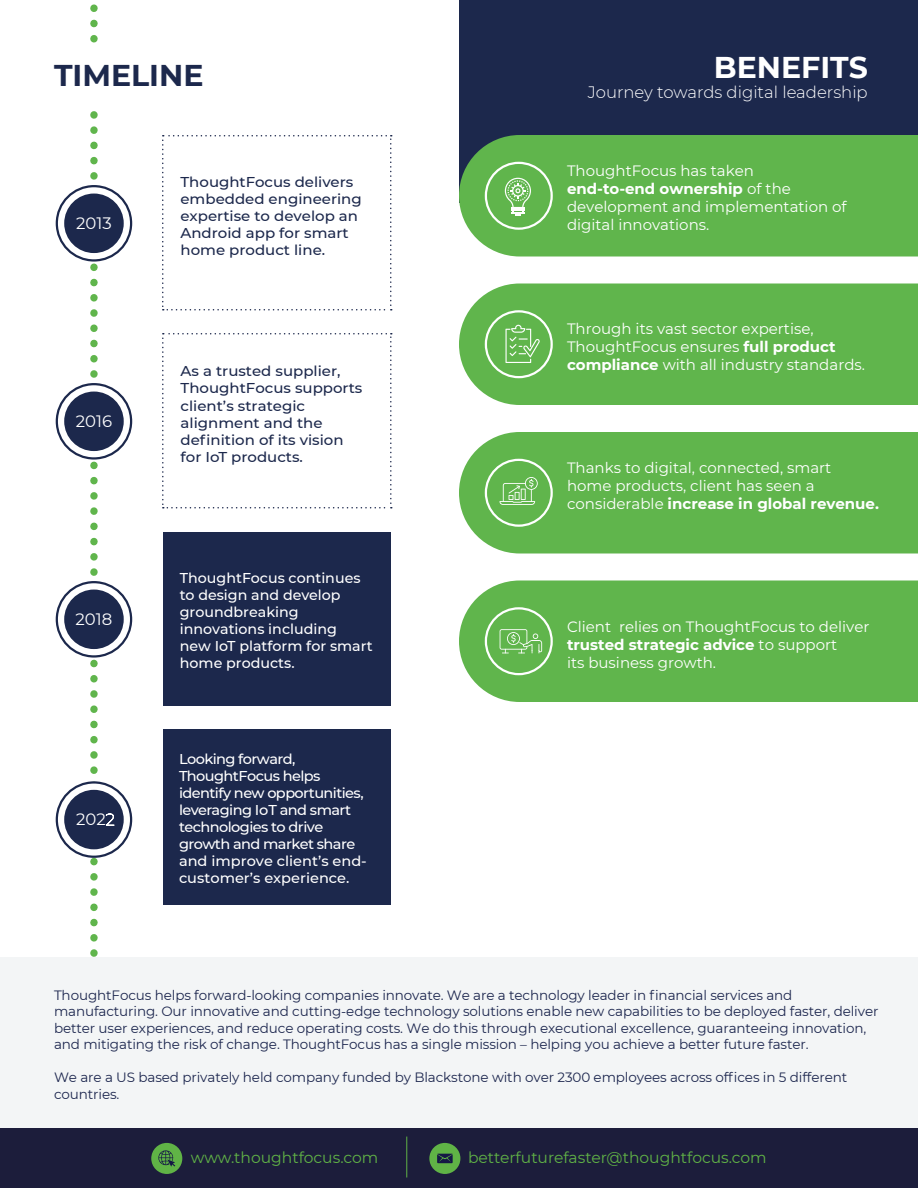
<style>
.page{position:relative;width:918px;height:1188px;background:#fff}
.page>*{position:absolute;margin:0;border:0;box-sizing:border-box;transform-origin:0 0}
.t1{font:700 30px "Montserrat";color:#1c284c}
.t2{font:700 30px "Montserrat";color:#fff}
.t3{font:300 16.5px "Montserrat";color:#fff}
.t4{font:16.5px "Montserrat";color:#fff}
.t5{font:15.6px "Montserrat";color:#60b346}
.t6{font:15px/18px "Montserrat";color:#fff}
.t7{font:500 14.25px/17.1px "Montserrat";color:#1c284c;scale:1.05 1}
.t8{font:500 14.25px/17.1px "Montserrat";letter-spacing:-.04em;color:#fff}
.t9{font:500 14.25px/17.1px "Montserrat";color:#fff}
.t10{font:13.5px/16.5px "Montserrat";letter-spacing:-.01em;color:#1c264e}
.s1{font-weight:100}
.s2{font-weight:700}
</style>
<div class="page">
<div style="left:460px;top:0;width:458px;height:202px;background:#1c284c"></div>
<svg style="left:90px;top:4px;width:8px;height:953px"></svg>
<div style="left:54px;top:49px;width:364px;height:61px;background:#fff"></div>
<div style="left:459px;top:135px;width:459px;height:121px;background:#60b54c"></div>
<div style="left:459px;top:284px;width:459px;height:121px;background:#60b54c"></div>
<div style="left:459px;top:432px;width:459px;height:122px;background:#60b54c"></div>
<div style="left:459px;top:580px;width:459px;height:122px;background:#60b54c"></div>
<div style="left:485px;top:162px;width:68px;height:68px;border:2px solid #fff;border-radius:50%"></div>
<div style="left:485px;top:310px;width:68px;height:68px;border:2px solid #fff;border-radius:50%"></div>
<div style="left:485px;top:459px;width:68px;height:68px;border:2px solid #fff;border-radius:50%"></div>
<div style="left:485px;top:607px;width:68px;height:68px;border:2px solid #fff;border-radius:50%"></div>
<svg style="left:162px;top:135px;width:230px;height:175px"></svg>
<svg style="left:57px;top:186px;width:74px;height:74px"></svg>
<div style="left:56px;top:185px;width:76px;height:77px;border:2px solid #1c284c;border-radius:50%"></div>
<div style="left:64px;top:194px;width:60px;height:59px;background:#1c284c;border-radius:50%"></div>
<svg style="left:162px;top:333px;width:230px;height:175px"></svg>
<svg style="left:57px;top:384px;width:74px;height:74px"></svg>
<div style="left:56px;top:383px;width:76px;height:77px;border:2px solid #1c284c;border-radius:50%"></div>
<div style="left:64px;top:392px;width:60px;height:59px;background:#1c284c;border-radius:50%"></div>
<div style="left:163px;top:532px;width:228px;height:174px;background:#1c284c"></div>
<svg style="left:57px;top:582px;width:74px;height:74px"></svg>
<div style="left:56px;top:581px;width:76px;height:77px;border:2px solid #1c284c;border-radius:50%"></div>
<div style="left:64px;top:590px;width:60px;height:59px;background:#1c284c;border-radius:50%"></div>
<div style="left:163px;top:729px;width:228px;height:175px;background:#1c284c"></div>
<svg style="left:57px;top:782px;width:74px;height:75px"></svg>
<div style="left:56px;top:781px;width:76px;height:77px;border:2px solid #1c284c;border-radius:50%"></div>
<div style="left:64px;top:790px;width:60px;height:59px;background:#1c284c;border-radius:50%"></div>
<svg style="left:105px;top:813px;width:10px;height:13px"></svg>
<svg style="left:505px;top:178px;width:26px;height:38px"></svg>
<svg style="left:506px;top:325px;width:34px;height:38px"></svg>
<svg style="left:499px;top:477px;width:39px;height:28px"></svg>
<svg style="left:500px;top:629px;width:42px;height:25px"></svg>
<div style="left:0;top:957px;width:918px;height:231px;background:#f3f5f6"></div>
<div style="left:0;top:1129px;width:918px;height:59px;background:#1c1d3b"></div>
<div style="left:151px;top:1143px;width:31px;height:31px;background:#60b346;border-radius:50%"></div>
<svg style="left:158px;top:1150px;width:17px;height:17px"></svg>
<div style="left:429px;top:1143px;width:31px;height:31px;background:#60b346;border-radius:50%"></div>
<svg style="left:437px;top:1154px;width:16px;height:9px"></svg>
<hr style="left:406px;top:1137px;width:1px;height:40px;background:#60b346">
<h1 class="t1" style="left:54px;top:53px;width:151px">TIMELINE</h1>
<h1 class="t2" style="left:714px;top:46px;width:156px">BENEFITS</h1>
<p class="t3" style="left:588px;top:81px;width:282px">Journey towards digital leadership</p>
<p class="t4" style="left:76px;top:212px;width:37px">2013</p>
<p class="t4" style="left:76px;top:410px;width:38px">2016</p>
<p class="t4" style="left:76px;top:608px;width:38px">2018</p>
<p class="t4" style="left:76px;top:808px;width:40px">202<span class="s1">2</span></p>
<p class="t7" style="left:181px;top:173px;width:174px">ThoughtFocus delivers embedded engineering expertise to develop an<br>Android app for smart home product line.</p>
<p class="t7" style="left:181px;top:362px;width:175px">As a trusted supplier,<br>ThoughtFocus supports client’s strategic alignment and the definition of its vision for IoT products.</p>
<p class="t9" style="left:180px;top:569px;width:194px">ThoughtFocus continues to design and develop groundbreaking innovations including<br>new IoT platform for smart home products.</p>
<p class="t8" style="left:179px;top:749px;width:189px">Looking forward,<br>ThoughtFocus helps identify new opportunities, leveraging IoT and smart technologies to drive growth and market share and improve client’s end&shy;customer’s experience.</p>
<p class="t6" style="left:567px;top:161px;width:281px">ThoughtFocus has taken<br><span class="s2">end-to-end ownership</span> of the development and implementation of digital innovations.</p>
<p class="t6" style="left:567px;top:319px;width:300px">Through its vast sector expertise,<br>ThoughtFocus ensures <span class="s2">full product compliance</span> with all industry standards.</p>
<p class="t6" style="left:567px;top:458px;width:314px">Thanks to digital, connected, smart home products, client has seen a considerable <span class="s2">increase in global revenue.</span></p>
<p class="t6" style="left:567px;top:617px;width:304px">Client relies on ThoughtFocus to deliver <span class="s2">trusted strategic advice</span> to support<br>its business growth.</p>
<p class="t10" style="left:54px;top:986px;width:826px">ThoughtFocus helps forward-looking companies innovate. We are a technology leader in financial services and manufacturing. Our innovative and cutting-edge technology solutions enable new capabilities to be deployed faster, deliver better user experiences, and reduce operating costs. We do this through executional excellence, guaranteeing innovation, and mitigating the risk of change. ThoughtFocus has a single mission – helping you achieve a better future faster.</p>
<p class="t10" style="left:54px;top:1069px;width:795px">We are a US based privately held company funded by Blackstone with over 2300 employees across offices in 5 different countries.</p>
<p class="t5" style="left:191px;top:1147px;width:189px">www.thoughtfocus.com</p>
<p class="t5" style="left:468px;top:1147px;width:300px">betterfuturefaster@thoughtfocus.com</p>
</div>
